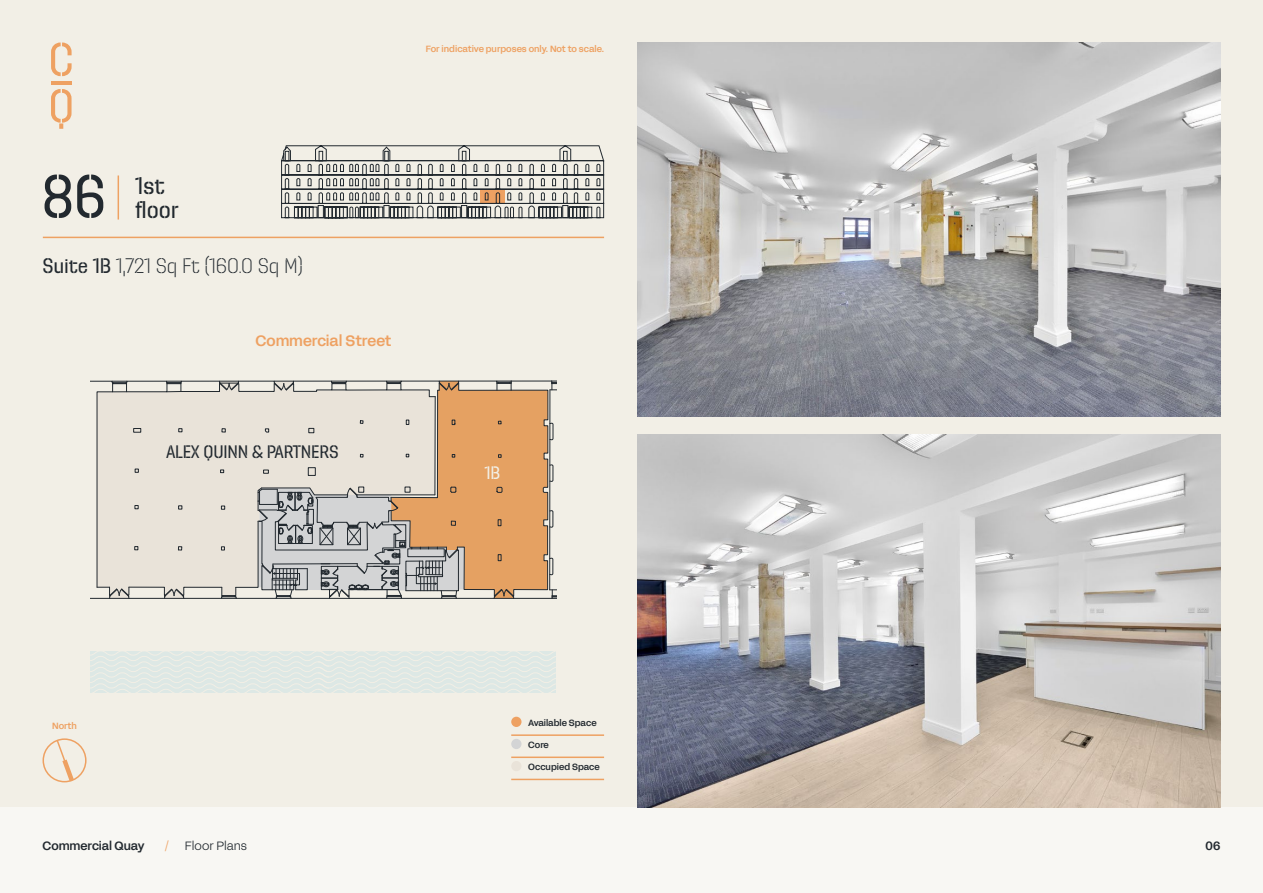
<style>
.page{position:relative;width:1263px;height:893px;background:#f2efe6}
.page>*{position:absolute;margin:0;border:0;box-sizing:border-box;transform-origin:0 0}
.t1{font:60px "Dezen Stencil 02";color:#22292f}
.t2{font:24px/24px "Dezen Stencil 02";letter-spacing:.025em;color:#22292f}
.t3{font:21px "Dezen Stencil 02 Condensed 4";letter-spacing:.025em;color:#22292f}
.t4{font:18px "Dezen Stencil 02";letter-spacing:.025em;color:#22292f}
.t5{font:18px "Dezen Stencil 02";color:#f2efe6}
.t6{font:500 15px "FFF Acid Grotesk";color:#eea162}
.t7{font:500 12px "FFF Acid Grotesk";color:#22292f}
.t8{font:300 12px "FFF Acid Grotesk";letter-spacing:-.005em;color:#22292f}
.t9{font:300 12px "FFF Acid Grotesk";color:#eea162}
.t10{font:500 9px "FFF Acid Grotesk";color:#eea162}
.t11{font:500 9px "FFF Acid Grotesk";color:#22292f}
.s1{font-family:"Dezen Stencil 02"}
</style>
<div class="page">
<div style="left:0;top:808px;width:1263px;height:85px;background:#f8f7f3"></div>
<hr style="left:118px;top:175px;width:1px;height:45px;background:#eea162">
<hr style="left:43px;top:237px;width:561px;height:1px;background:#eea162">
<svg style="left:281px;top:145px;width:324px;height:73px"></svg>
<hr style="left:51px;top:81px;width:21px;height:4px;background:#eea162">
<svg style="left:51px;top:89px;width:21px;height:40px"></svg>
<svg style="left:51px;top:43px;width:21px;height:33px"></svg>
<div style="left:43px;top:738px;width:44px;height:44px;border:2px solid #eea162;border-radius:50%"></div>
<svg style="left:55px;top:738px;width:23px;height:45px"></svg>
<svg style="left:91px;top:380px;width:465px;height:219px"></svg>
<svg style="left:91px;top:651px;width:465px;height:42px"></svg>
<img style="left:638px;top:434px;width:582px;height:374px">
<img style="left:638px;top:43px;width:582px;height:373px">
<hr style="left:511px;top:734px;width:93px;height:2px;background:#eea162">
<hr style="left:511px;top:756px;width:93px;height:2px;background:#eea162">
<hr style="left:511px;top:779px;width:93px;height:1px;background:#eea162">
<div style="left:511px;top:717px;width:10px;height:10px;background:#eea162;border-radius:50%"></div>
<div style="left:511px;top:739px;width:10px;height:10px;background:#d3d4d5;border-radius:50%"></div>
<div style="left:511px;top:761px;width:10px;height:10px;background:#e9e3d9;border-radius:50%"></div>
<p class="t10" style="left:426px;top:43px;width:180px">For indicative purposes only. Not to scale.</p>
<h1 class="t1" style="left:43px;top:163px;width:64px">86</h1>
<h2 class="t2" style="left:135px;top:174px;width:45px">1st floor</h2>
<h3 class="t3" style="left:43px;top:254px;width:262px"><span class="s1">Suite 1B</span> 1,721 Sq Ft (160.0 Sq M)</h3>
<h3 class="t6" style="left:255px;top:331px;width:137px">Commercial Street</h3>
<h3 class="t4" style="left:166px;top:442px;width:173px">ALEX QUINN &amp; PARTNERS</h3>
<h3 class="t5" style="left:485px;top:463px;width:17px">1B</h3>
<p class="t10" style="left:52px;top:720px;width:26px">North</p>
<p class="t11" style="left:528px;top:717px;width:70px">Available Space</p>
<p class="t11" style="left:528px;top:739px;width:22px">Core</p>
<p class="t11" style="left:528px;top:761px;width:73px">Occupied Space</p>
<h3 class="t7" style="left:43px;top:838px;width:104px">Commercial Quay</h3>
<h3 class="t9" style="left:165px;top:838px;width:6px">/</h3>
<h3 class="t8" style="left:185px;top:838px;width:64px">Floor Plans</h3>
<h3 class="t7" style="left:1205px;top:838px;width:16px">06</h3>
</div>
